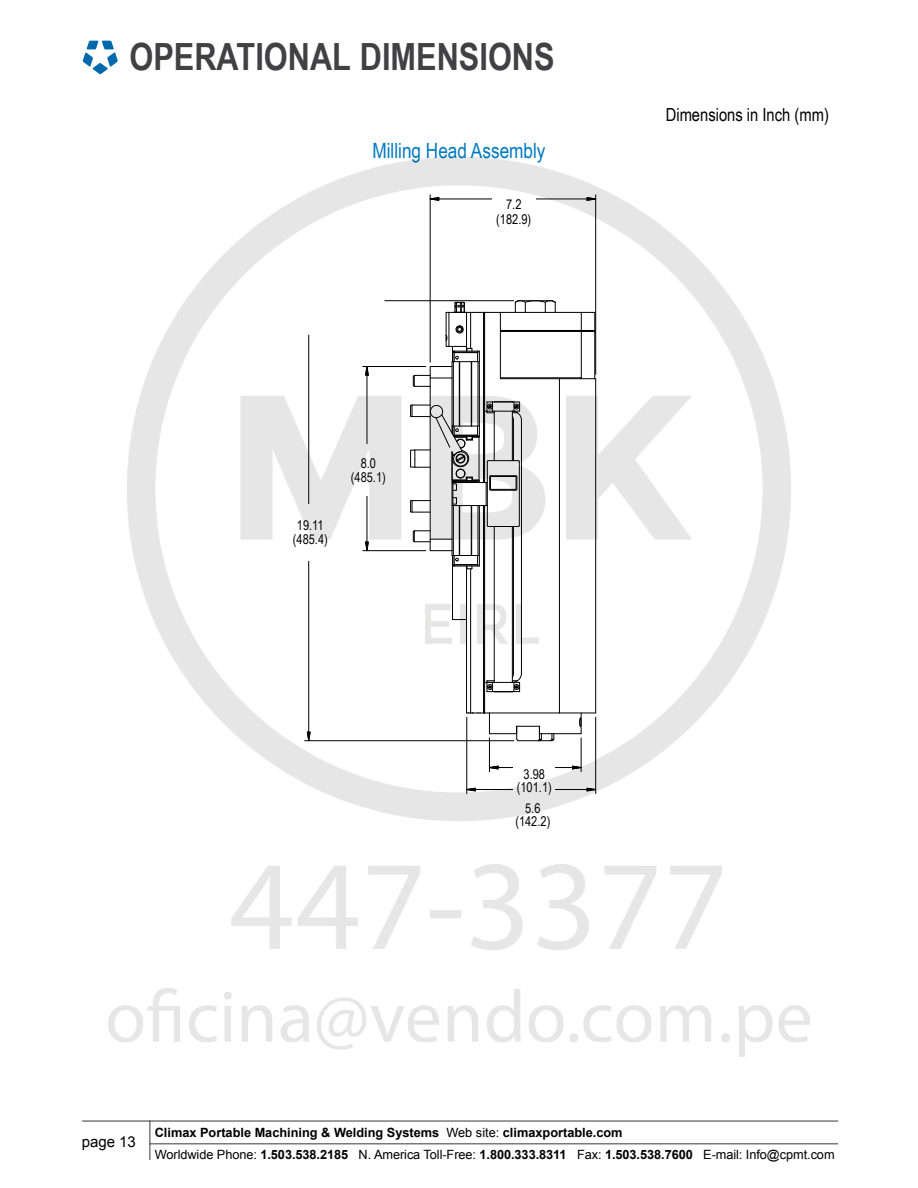
<style>
.page{position:relative;width:918px;height:1188px;background:#fff}
.page>*{position:absolute;margin:0;border:0;box-sizing:border-box;transform-origin:0 0}
.t1{font:700 37.5px "Arial Narrow";color:#414042}
.t2{font:21px "Arial Narrow";color:#0079c1}
.t3{font:18px "Arial Narrow";color:#000}
.t4{font:15px "Arial";color:#000}
.t5{font:13.5px/14.9px "Arial Narrow";color:#000;text-align:center}
.t6{font:700 12.75px/22px "Arial";color:#000}
.t7{font:11.55px/22px "Arial";color:#000;text-align:center}
.s1{font-weight:400}
</style>
<div class="page">
<img style="left:82px;top:40px;width:757px;height:1120px">
<h1 class="t1" style="left:129px;top:29px;width:427px">OPERATIONAL DIMENSIONS</h1>
<h2 class="t2" style="left:372px;top:135px;width:175px">Milling Head Assembly</h2>
<p class="t7" style="left:291px;top:510px;width:37px">19.111</p>
<p class="t5" style="left:293px;top:517px;width:36px">19.11 (485.4)</p>
<p class="t7" style="left:352px;top:448px;width:30px">8.000</p>
<p class="t5" style="left:351px;top:455px;width:36px">8.0 (485.1)</p>
<p class="t5" style="left:496px;top:196px;width:36px">7.2 (182.9)</p>
<p class="t7" style="left:517px;top:757px;width:34px">3.980<br>5.602</p>
<p class="t5" style="left:517px;top:767px;width:36px;line-height:13.5px">3.98 (101.1)</p>
<p class="t5" style="left:515px;top:801px;width:36px;line-height:13.5px">5.6 (142.2)</p>
<h3 class="t3" style="left:666px;top:102px;width:165px">Dimensions in Inch (mm)</h3>
<p class="t4" style="left:82px;top:1132px;width:56px">page 13</p>
<p class="t6" style="left:155px;top:1122px;width:681px">Climax Portable Machining &amp; Welding Systems <span class="s1">Web site:</span> climaxportable.com<br><span class="s1">Worldwide Phone:</span> 1.503.538.2185 <span class="s1">N. America Toll-Free:</span> 1.800.333.8311 <span class="s1">Fax:</span> 1.503.538.7600 <span class="s1">E-mail: Info@cpmt.com</span></p>
</div>
